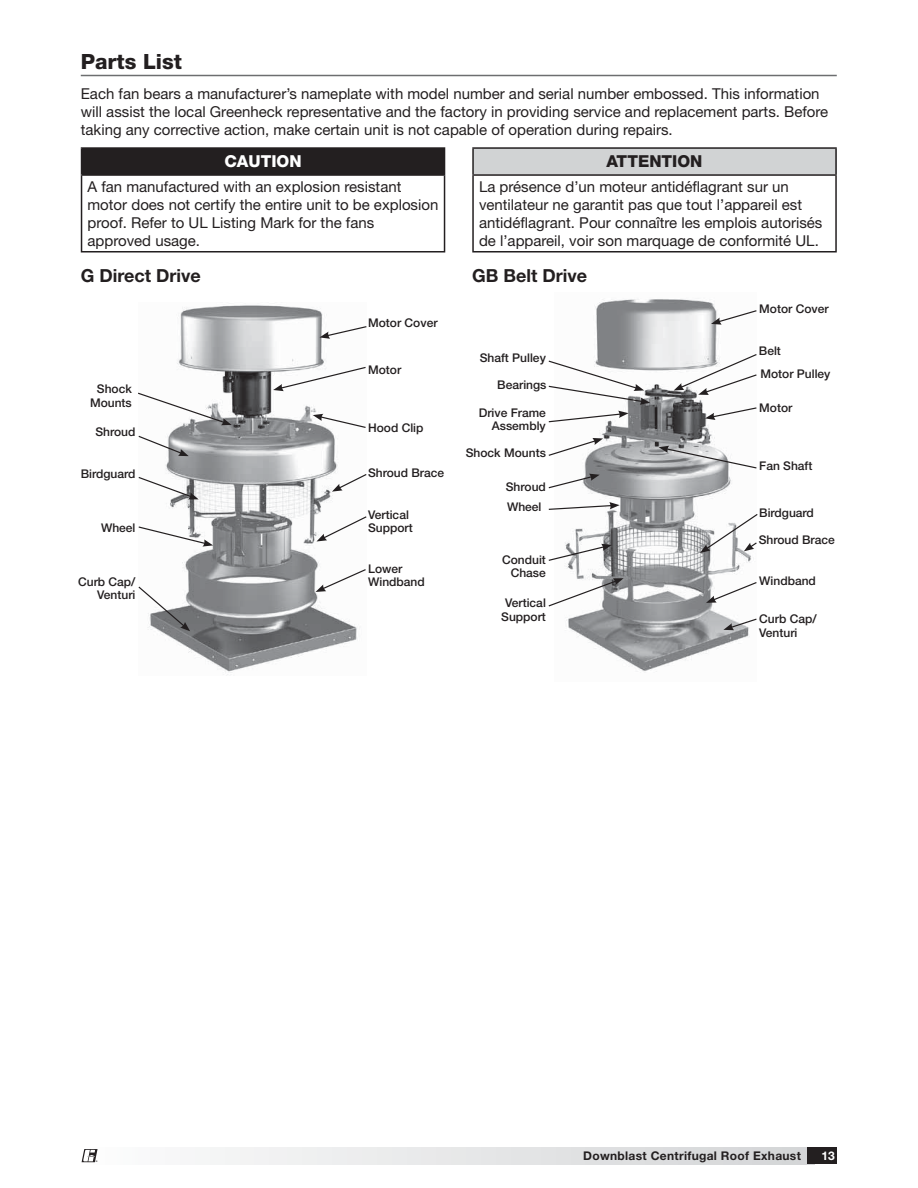
<style>
.page{position:relative;width:918px;height:1188px;background:#fff}
.page>*{position:absolute;margin:0;border:0;box-sizing:border-box;transform-origin:0 0}
.t1{font:800 21px "Helvetica Neue LT Std";color:#231f20}
.t2{font:700 18px "Helvetica Neue LT Std";color:#231f20}
.t3{font:800 16.5px "Helvetica Neue LT Std";color:#231f20}
.t4{font:800 16.5px "Helvetica Neue LT Std";color:#fff}
.t5{font:15px/18px "Helvetica Neue LT Std";color:#231f20}
.t6{font:500 12px/13.2px "Helvetica Neue LT Std";color:#231f20}
.t7{font:700 12px "Helvetica Neue LT Std";letter-spacing:.025em;color:#231f20}
.t8{font:700 12px "Helvetica Neue LT Std";color:#fff}
.t9{font:700 2.1px "Helvetica Neue LT Std";color:#231f20}
</style>
<div class="page">
<div style="left:81px;top:1148px;width:733px;height:16px;background:linear-gradient(to right,#f9f9f9,#d5d6d8)"></div>
<div style="left:807px;top:1148px;width:30px;height:16px;background:#231f20"></div>
<svg style="left:82px;top:1149px;width:16px;height:13px"></svg>
<hr style="left:81px;top:75px;width:756px;height:1px;background:#6d6e70">
<div style="left:82px;top:148px;width:363px;height:27px;background:#231f20"></div>
<hr style="left:81px;top:147px;width:364px;height:2px;background:#231f20">
<svg style="left:81px;top:149px;width:1px;height:25px"></svg>
<hr style="left:81px;top:174px;width:364px;height:2px;background:#231f20">
<hr style="left:81px;top:176px;width:1px;height:75px;background:#231f20">
<hr style="left:444px;top:176px;width:1px;height:75px;background:#231f20">
<hr style="left:81px;top:251px;width:364px;height:2px;background:#231f20">
<div style="left:473px;top:148px;width:363px;height:27px;background:#d1d3d4"></div>
<hr style="left:472px;top:147px;width:365px;height:2px;background:#231f20">
<hr style="left:472px;top:149px;width:2px;height:25px;background:#231f20">
<hr style="left:835px;top:149px;width:2px;height:25px;background:#231f20">
<hr style="left:472px;top:174px;width:365px;height:2px;background:#231f20">
<hr style="left:472px;top:176px;width:2px;height:75px;background:#231f20">
<hr style="left:835px;top:176px;width:2px;height:75px;background:#231f20">
<hr style="left:472px;top:251px;width:365px;height:2px;background:#231f20">
<img style="left:160px;top:305px;width:197px;height:370px">
<svg style="left:138px;top:392px;width:94px;height:33px"></svg>
<svg style="left:138px;top:435px;width:51px;height:21px"></svg>
<svg style="left:138px;top:476px;width:61px;height:23px"></svg>
<svg style="left:138px;top:526px;width:75px;height:21px"></svg>
<svg style="left:138px;top:585px;width:52px;height:46px"></svg>
<svg style="left:313px;top:414px;width:53px;height:15px"></svg>
<svg style="left:273px;top:366px;width:93px;height:25px"></svg>
<svg style="left:316px;top:515px;width:51px;height:27px"></svg>
<svg style="left:332px;top:473px;width:35px;height:19px"></svg>
<svg style="left:316px;top:568px;width:50px;height:24px"></svg>
<svg style="left:319px;top:325px;width:48px;height:14px"></svg>
<img style="left:565px;top:299px;width:186px;height:373px">
<svg style="left:711px;top:309px;width:46px;height:16px"></svg>
<svg style="left:674px;top:353px;width:83px;height:42px"></svg>
<svg style="left:705px;top:407px;width:52px;height:13px"></svg>
<svg style="left:659px;top:446px;width:98px;height:23px"></svg>
<svg style="left:700px;top:513px;width:58px;height:40px"></svg>
<svg style="left:723px;top:618px;width:34px;height:12px"></svg>
<svg style="left:706px;top:581px;width:51px;height:22px"></svg>
<svg style="left:548px;top:411px;width:81px;height:12px"></svg>
<svg style="left:548px;top:360px;width:102px;height:45px"></svg>
<svg style="left:548px;top:544px;width:64px;height:18px"></svg>
<svg style="left:548px;top:438px;width:55px;height:19px"></svg>
<svg style="left:548px;top:474px;width:52px;height:15px"></svg>
<svg style="left:548px;top:578px;width:76px;height:29px"></svg>
<svg style="left:548px;top:502px;width:72px;height:9px"></svg>
<h1 class="t1" style="left:81px;top:50px;width:103px">Parts List</h1>
<p class="t5" style="left:81px;top:85px;width:749px">Each fan bears a manufacturer’s nameplate with model number and serial number embossed. This information will assist the local Greenheck representative and the factory in providing service and replacement parts. Before taking any corrective action, make certain unit is not capable of operation during repairs.</p>
<p class="t4" style="left:224px;top:152px;width:79px">CAUTION</p>
<p class="t5" style="left:88px;top:179px;width:352px">A fan manufactured with an explosion resistant motor does not certify the entire unit to be explosion proof. Refer to UL Listing Mark for the fans approved usage.</p>
<p class="t3" style="left:607px;top:152px;width:97px">ATTENTION</p>
<p class="t5" style="left:479px;top:179px;width:345px">La présence d’un moteur antidéflagrant sur un ventilateur ne garantit pas que tout l’appareil est antidéflagrant. Pour connaître les emplois autorisés de l’appareil, voir son marquage de conformité UL.</p>
<p class="t2" style="left:81px;top:269px;width:122px">G Direct Drive</p>
<p class="t2" style="left:472px;top:269px;width:117px">GB Belt Drive</p>
<p class="t6" style="left:90px;top:383px;width:43px;text-align:center">Shock<br>Mounts</p>
<p class="t6" style="left:95px;top:426px;width:42px">Shroud</p>
<p class="t6" style="left:81px;top:468px;width:56px">Birdguard</p>
<p class="t6" style="left:101px;top:522px;width:36px">Wheel</p>
<p class="t6" style="left:78px;top:576px;width:59px;text-align:right">Curb Cap/<br>Venturi</p>
<p class="t6" style="left:368px;top:317px;width:71px">Motor Cover</p>
<p class="t6" style="left:368px;top:364px;width:35px">Motor</p>
<p class="t6" style="left:368px;top:422px;width:57px">Hood Clip</p>
<p class="t6" style="left:368px;top:467px;width:78px">Shroud Brace</p>
<p class="t6" style="left:368px;top:509px;width:46px">Vertical<br>Support</p>
<p class="t6" style="left:368px;top:563px;width:58px">Lower<br>Windband</p>
<p class="t6" style="left:480px;top:352px;width:68px">Shaft Pulley</p>
<p class="t6" style="left:497px;top:379px;width:51px">Bearings</p>
<p class="t6" style="left:479px;top:407px;width:69px;line-height:12.6px;text-align:right">Drive Frame<br>Assembly</p>
<p class="t6" style="left:466px;top:448px;width:82px">Shock Mounts</p>
<p class="t6" style="left:506px;top:481px;width:42px">Shroud</p>
<p class="t6" style="left:507px;top:501px;width:36px">Wheel</p>
<p class="t6" style="left:502px;top:554px;width:45px;text-align:right">Conduit<br>Chase</p>
<p class="t6" style="left:501px;top:596px;width:46px;line-height:14.4px;text-align:center">Vertical<br>Support</p>
<p class="t6" style="left:759px;top:304px;width:71px">Motor Cover</p>
<p class="t6" style="left:759px;top:340px;width:73px;line-height:22.8px">Belt<br>Motor Pulley</p>
<p class="t6" style="left:759px;top:402px;width:35px">Motor</p>
<p class="t6" style="left:759px;top:460px;width:55px">Fan Shaft</p>
<p class="t6" style="left:759px;top:507px;width:56px">Birdguard</p>
<p class="t6" style="left:759px;top:534px;width:78px">Shroud Brace</p>
<p class="t6" style="left:759px;top:576px;width:58px">Windband</p>
<p class="t6" style="left:759px;top:612px;width:59px;line-height:14.4px">Curb Cap/<br>Venturi</p>
<p class="t9" style="left:96px;top:1161px;width:3px">®</p>
<p class="t7" style="left:583px;top:1152px;width:219px">Downblast Centrifugal Roof Exhaust</p>
<p class="t8" style="left:822px;top:1152px;width:15px">13</p>
</div>
